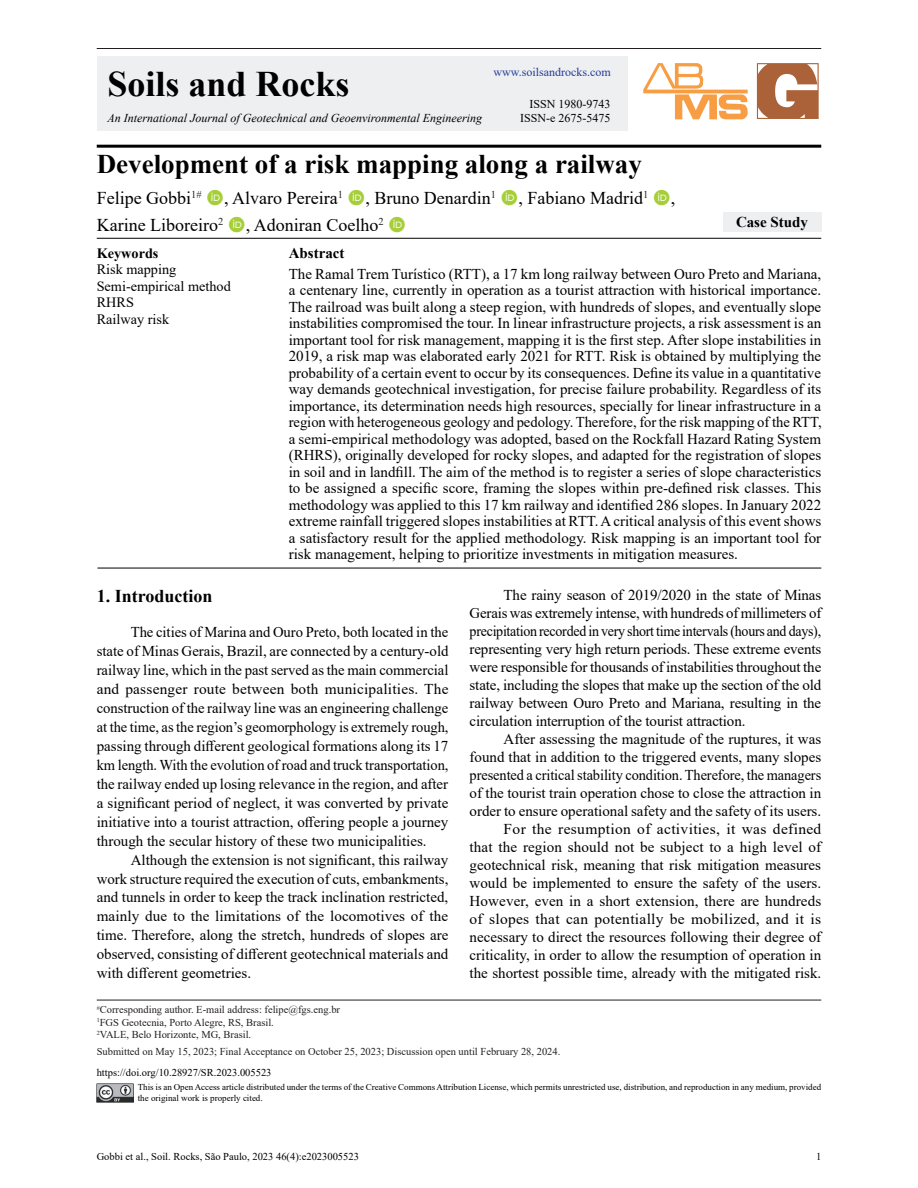
<style>
.page{position:relative;width:918px;height:1188px;background:#fff}
.page>*{position:absolute;margin:0;border:0;box-sizing:border-box;transform-origin:0 0}
.t1{font:700 36px "Times New Roman";color:#000}
.ArticleTitle{font:700 27px "Times New Roman";color:#000}
.Authors{font:18px "Times New Roman";color:#000}
.Heading1{font:700 18px "Times New Roman";color:#000}
.Paragraph{font:15px/18px "Times New Roman";color:#000;text-align:justify}
.Abstract{font:15px/16.5px "Times New Roman";color:#000;text-align:justify}
.AbstractTitle{font:700 15px "Times New Roman";color:#000}
.Keywords{font:14.25px/16.5px "Times New Roman";color:#000}
.KeywordsTitle{font:700 14.25px "Times New Roman";color:#000}
.t2{font:italic 12px "Times New Roman";color:#000}
.t3{font:12px/14.4px "Times New Roman";color:#000;text-align:right}
.t4{font:12px "Times New Roman";color:#243d98}
.t5{font:10.5px "Times New Roman";color:#000}
.History{font:10.5px "Times New Roman";color:#231f20}
.Affiliations{font:10.5px "Times New Roman";color:#231f20}
.Correspondence{font:10.5px "Times New Roman";color:#231f20}
.t6{font:9px/10.8px "Times New Roman";color:#000}
</style>
<div class="page">
<div style="left:97px;top:57px;width:531px;height:74px;background:#eeeff1"></div>
<img style="left:97px;top:1083px;width:37px;height:20px">
<hr style="left:97px;top:48px;width:724px;height:1px;background:#231f20">
<svg style="left:757px;top:63px;width:62px;height:56px"></svg>
<svg style="left:643px;top:63px;width:105px;height:56px"></svg>
<hr style="left:97px;top:145px;width:724px;height:3px;background:#000">
<hr style="left:97px;top:238px;width:724px;height:1px;background:#000">
<hr style="left:97px;top:568px;width:724px;height:1px;background:#000">
<hr style="left:97px;top:1000px;width:724px;height:1px;background:#231f20">
<div style="left:723px;top:212px;width:98px;height:19px;background:#eeeff1"></div>
<h1 class="t1" style="left:108px;top:58px;width:244px">Soils and Rocks</h1>
<p class="t2" style="left:108px;top:110px;width:376px">An International Journal of Geotechnical and Geoenvironmental Engineering</p>
<p class="t4" style="left:494px;top:64px;width:119px">www.soilsandrocks.com</p>
<p class="t3" style="left:520px;top:96px;width:92px">ISSN 1980-9743<br>ISSN-e 2675-5475</p>
<p class="ArticleTitle" style="left:97px;top:145px;width:547px">Development of a risk mapping along a railway</p>
<p class="Authors" style="left:97px;top:186px;width:106px">Felipe Gobbi<sup>1#</sup></p>
<p class="Authors" style="left:224px;top:186px;width:120px">, Alvaro Pereira<sup>1</sup></p>
<p class="Authors" style="left:365px;top:186px;width:132px">, Bruno Denardin<sup>1</sup></p>
<p class="Authors" style="left:519px;top:186px;width:131px">, Fabiano Madrid<sup>1</sup></p>
<p class="Authors" style="left:671px;top:186px;width:6px">,</p>
<p class="Authors" style="left:97px;top:213px;width:128px">Karine Liboreiro<sup>2</sup></p>
<p class="Authors" style="left:246px;top:213px;width:139px">, Adoniran Coelho<sup>2</sup></p>
<p class="AbstractTitle" style="left:736px;top:211px;width:74px">Case Study</p>
<p class="KeywordsTitle" style="left:97px;top:243px;width:63px">Keywords</p>
<p class="Keywords" style="left:97px;top:261px;width:136px">Risk mapping<br>Semi-empirical method<br>RHRS<br>Railway risk</p>
<p class="AbstractTitle" style="left:289px;top:242px;width:57px">Abstract</p>
<p class="Abstract" style="left:289px;top:265px;width:534px">The Ramal Trem Turístico (RTT), a 17 km long railway between Ouro Preto and Mariana, a centenary line, currently in operation as a tourist attraction with historical importance.<br>The railroad was built along a steep region, with hundreds of slopes, and eventually slope instabilities compromised the tour. In linear infrastructure projects, a risk assessment is an important tool for risk management, mapping it is the first step. After slope instabilities in 2019, a risk map was elaborated early 2021 for RTT. Risk is obtained by multiplying the probability of a certain event to occur by its consequences. Define its value in a quantitative way demands geotechnical investigation, for precise failure probability. Regardless of its importance, its determination needs high resources, specially for linear infrastructure in a region with heterogeneous geology and pedology. Therefore, for the risk mapping of the RTT, a semi-empirical methodology was adopted, based on the Rockfall Hazard Rating System (RHRS), originally developed for rocky slopes, and adapted for the registration of slopes in soil and in landfill. The aim of the method is to register a series of slope characteristics to be assigned a specific score, framing the slopes within pre-defined risk classes. This methodology was applied to this 17 km railway and identified 286 slopes. In January 2022 extreme rainfall triggered slopes instabilities at RTT. A critical analysis of this event shows a satisfactory result for the applied methodology. Risk mapping is an important tool for risk management, helping to prioritize investments in mitigation measures.</p>
<p class="Heading1" style="left:97px;top:583px;width:117px">1. Introduction</p>
<p class="Paragraph" style="left:97px;top:623px;width:353px;line-height:18.9px;text-indent:34px">The cities of Marina and Ouro Preto, both located in the state of Minas Gerais, Brazil, are connected by a century-old railway line, which in the past served as the main commercial and passenger route between both municipalities. The construction of the railway line was an engineering challenge at the time, as the region’s geomorphology is extremely rough, passing through different geological formations along its 17 km length. With the evolution of road and truck transportation, the railway ended up losing relevance in the region, and after a significant period of neglect, it was converted by private initiative into a tourist attraction, offering people a journey through the secular history of these two municipalities.</p>
<p class="Paragraph" style="left:97px;top:850px;width:353px;line-height:18.9px;text-indent:34px">Although the extension is not significant, this railway work structure required the execution of cuts, embankments, and tunnels in order to keep the track inclination restricted, mainly due to the limitations of the locomotives of the time. Therefore, along the stretch, hundreds of slopes are observed, consisting of different geotechnical materials and with different geometries.</p>
<p class="Paragraph" style="left:470px;top:585px;width:353px;text-indent:34px">The rainy season of 2019/2020 in the state of Minas Gerais was extremely intense, with hundreds of millimeters of precipitation recorded in very short time intervals (hours and days), representing very high return periods. These extreme events were responsible for thousands of instabilities throughout the state, including the slopes that make up the section of the old railway between Ouro Preto and Mariana, resulting in the circulation interruption of the tourist attraction.</p>
<p class="Paragraph" style="left:470px;top:729px;width:353px;text-indent:34px">After assessing the magnitude of the ruptures, it was found that in addition to the triggered events, many slopes presented a critical stability condition. Therefore, the managers of the tourist train operation chose to close the attraction in order to ensure operational safety and the safety of its users.</p>
<p class="Paragraph" style="left:470px;top:820px;width:353px;text-indent:34px">For the resumption of activities, it was defined that the region should not be subject to a high level of geotechnical risk, meaning that risk mitigation measures would be implemented to ensure the safety of the users.<br>However, even in a short extension, there are hundreds of slopes that can potentially be mobilized, and it is necessary to direct the resources following their degree of criticality, in order to allow the resumption of operation in the shortest possible time, already with the mitigated risk.</p>
<p class="Correspondence" style="left:97px;top:1002px;width:245px"><sup>#</sup>Corresponding author. E-mail address: felipe@fgs.eng.br</p>
<p class="Affiliations" style="left:97px;top:1015px;width:179px"><sup>1</sup>FGS Geotecnia, Porto Alegre, RS, Brasil.</p>
<p class="Affiliations" style="left:97px;top:1027px;width:156px"><sup>2</sup>VALE, Belo Horizonte, MG, Brasil.</p>
<p class="History" style="left:97px;top:1044px;width:465px">Submitted on May 15, 2023; Final Acceptance on October 25, 2023; Discussion open until February 28, 2024.</p>
<p class="t5" style="left:97px;top:1065px;width:176px">https://doi.org/10.28927/SR.2023.005523</p>
<p class="t6" style="left:138px;top:1081px;width:685px">This is an Open Access article distributed under the terms of the Creative Commons Attribution License, which permits unrestricted use, distribution, and reproduction in any medium, provided the original work is properly cited.</p>
<p class="t5" style="left:97px;top:1149px;width:264px">Gobbi et al., Soil. Rocks, São Paulo, 2023 46(4):e2023005523</p>
<p class="t5" style="left:816px;top:1149px;width:7px">1</p>
</div>
